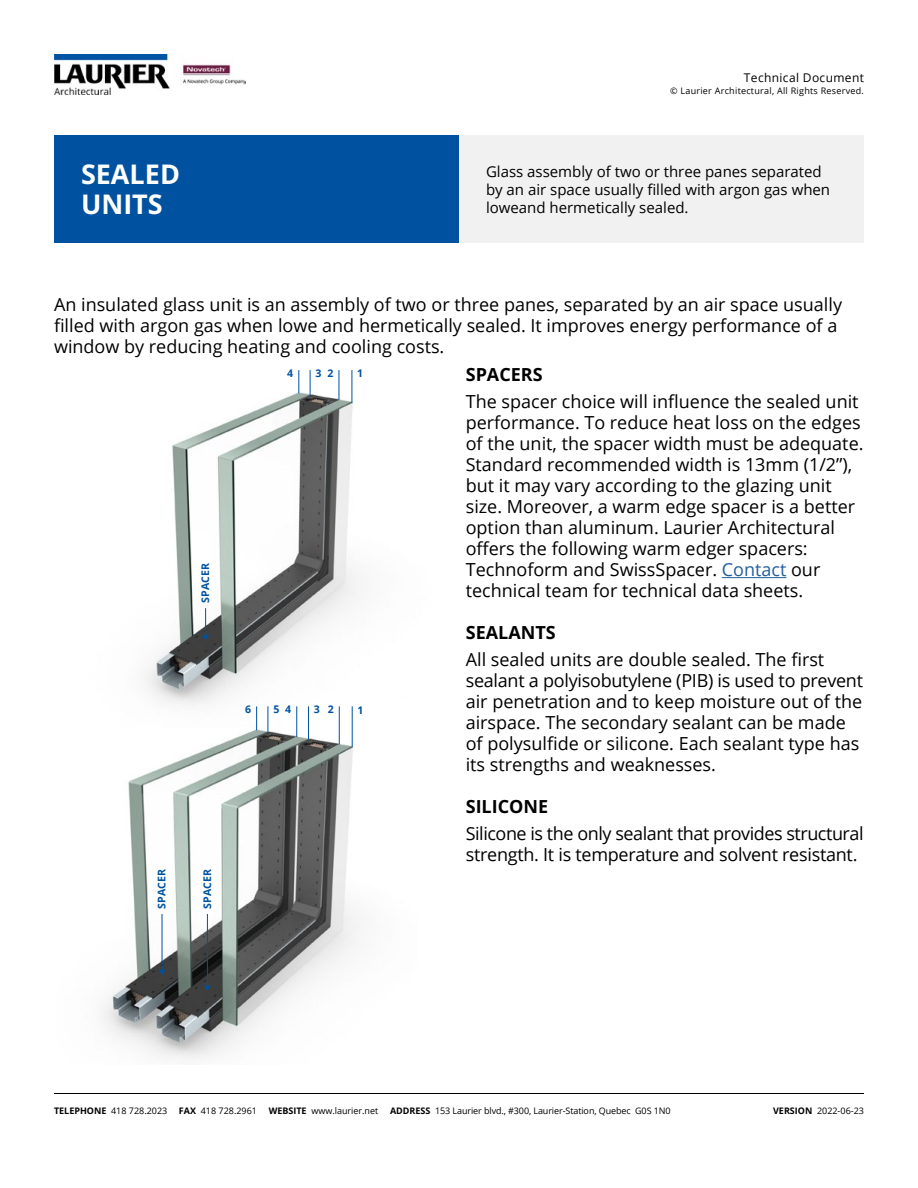
<style>
.page{position:relative;width:918px;height:1188px;background:#fff}
.page>*{position:absolute;margin:0;border:0;box-sizing:border-box;transform-origin:0 0}
.t1{font:700 27px/30px "Open Sans";color:#fff}
.t2{font:18px/21px "Open Sans";color:#000}
.t3{font:18px/21px "Open Sans";letter-spacing:-.025em;color:#000}
.t4{font:700 18px "Open Sans";color:#000}
.t5{font:15px/18px "Open Sans";color:#000}
.t6{font:12px "Open Sans";letter-spacing:.03em;color:#000}
.t7{font:700 10.5px "Open Sans";color:#0052a0}
.t8{font:9px "Open Sans";color:#000}
.t9{font:9px "Open Sans";letter-spacing:.03em;color:#000}
.s1{color:#215e9e}
.s2{font-weight:700}
</style>
<div class="page">
<hr style="left:54px;top:1093px;width:810px;height:1px;background:#000">
<div style="left:54px;top:135px;width:405px;height:108px;background:#0052a0"></div>
<div style="left:459px;top:135px;width:405px;height:108px;background:#f1f1f2"></div>
<img style="left:54px;top:54px;width:192px;height:40px">
<img style="left:146px;top:370px;width:212px;height:320px">
<img style="left:102px;top:690px;width:258px;height:369px">
<hr style="left:351px;top:370px;width:1px;height:33px;background:#0052a0">
<hr style="left:339px;top:370px;width:1px;height:30px;background:#0052a0">
<svg style="left:310px;top:370px;width:1px;height:26px"></svg>
<svg style="left:298px;top:370px;width:1px;height:23px"></svg>
<hr style="left:308px;top:706px;width:1px;height:33px;background:#0052a0">
<hr style="left:296px;top:706px;width:1px;height:31px;background:#0052a0">
<hr style="left:352px;top:706px;width:1px;height:41px;background:#0052a0">
<hr style="left:339px;top:706px;width:1px;height:39px;background:#0052a0">
<svg style="left:267px;top:706px;width:1px;height:26px"></svg>
<svg style="left:256px;top:706px;width:1px;height:24px"></svg>
<svg style="left:202px;top:608px;width:7px;height:32px"></svg>
<hr style="left:162px;top:914px;width:1px;height:57px;background:#0052a0">
<svg style="left:159px;top:970px;width:6px;height:5px"></svg>
<hr style="left:207px;top:914px;width:1px;height:72px;background:#0052a0">
<svg style="left:204px;top:985px;width:7px;height:6px"></svg>
<hr style="left:722px;top:577px;width:64px;height:1px;background:#215e9e">
<p class="t6" style="left:744px;top:70px;width:122px">Technical Document</p>
<p class="t9" style="left:670px;top:85px;width:195px">© Laurier Architectural, All Rights Reserved.</p>
<h1 class="t1" style="left:81px;top:159px;width:100px">SEALED<br>UNITS</h1>
<p class="t5" style="left:486px;top:162px;width:346px">Glass assembly of two or three panes separated by an air space usually filled with argon gas when loweand hermetically sealed.</p>
<p class="t2" style="left:54px;top:293px;width:790px">An insulated glass unit is an assembly of two or three panes, separated by an air space usually filled with argon gas when lowe and hermetically sealed. It improves energy performance of a window by reducing heating and cooling costs.</p>
<p class="t7" style="left:287px;top:366px;width:8px">4</p>
<p class="t7" style="left:316px;top:366px;width:19px">3 2</p>
<p class="t7" style="left:357px;top:366px;width:7px">1</p>
<p class="t4" style="left:466px;top:362px;width:78px">SPACERS</p>
<p class="t2" style="left:466px;top:391px;width:399px">The spacer choice will influence the sealed unit performance. To reduce heat loss on the edges of the unit, the spacer width must be adequate.<br>Standard recommended width is 13mm (1/2’’), but it may vary according to the glazing unit size. Moreover, a warm edge spacer is a better option than aluminum. Laurier Architectural offers the following warm edger spacers:<br>Technoform and SwissSpacer. <span class="s1">Contact</span> our technical team for technical data sheets.</p>
<p class="t4" style="left:466px;top:620px;width:91px">SEALANTS</p>
<p class="t2" style="left:466px;top:649px;width:399px">All sealed units are double sealed. The first sealant a polyisobutylene (PIB) is used to prevent air penetration and to keep moisture out of the airspace. The secondary sealant can be made of polysulfide or silicone. Each sealant type has its strengths and weaknesses.</p>
<p class="t4" style="left:466px;top:794px;width:84px">SILICONE</p>
<p class="t3" style="left:466px;top:823px;width:399px">Silicone is the only sealant that provides structural strength. It is temperature and solvent resistant.</p>
<p class="t7" style="left:198px;top:603px;width:41px;rotate:-90deg">SPACER</p>
<p class="t7" style="left:245px;top:702px;width:8px">6</p>
<p class="t7" style="left:273px;top:702px;width:19px">5 4</p>
<p class="t7" style="left:314px;top:702px;width:21px">3 2</p>
<p class="t7" style="left:358px;top:703px;width:7px">1</p>
<p class="t7" style="left:154px;top:909px;width:41px;rotate:-90deg">SPACER</p>
<p class="t7" style="left:200px;top:909px;width:41px;rotate:-90deg">SPACER</p>
<p class="t8" style="left:54px;top:1104px;width:115px"><span class="s2">TELEPHONE</span> 418 728.2023</p>
<p class="t8" style="left:179px;top:1104px;width:80px"><span class="s2">FAX</span> 418 728.2961</p>
<p class="t8" style="left:269px;top:1104px;width:111px"><span class="s2">WEBSITE</span> www.laurier.net</p>
<p class="t8" style="left:390px;top:1104px;width:282px"><span class="s2">ADDRESS</span> 153 Laurier blvd., #300, Laurier-Station, Quebec G0S 1N0</p>
<p class="t8" style="left:773px;top:1104px;width:92px"><span class="s2">VERSION</span> 2022-06-23</p>
</div>
